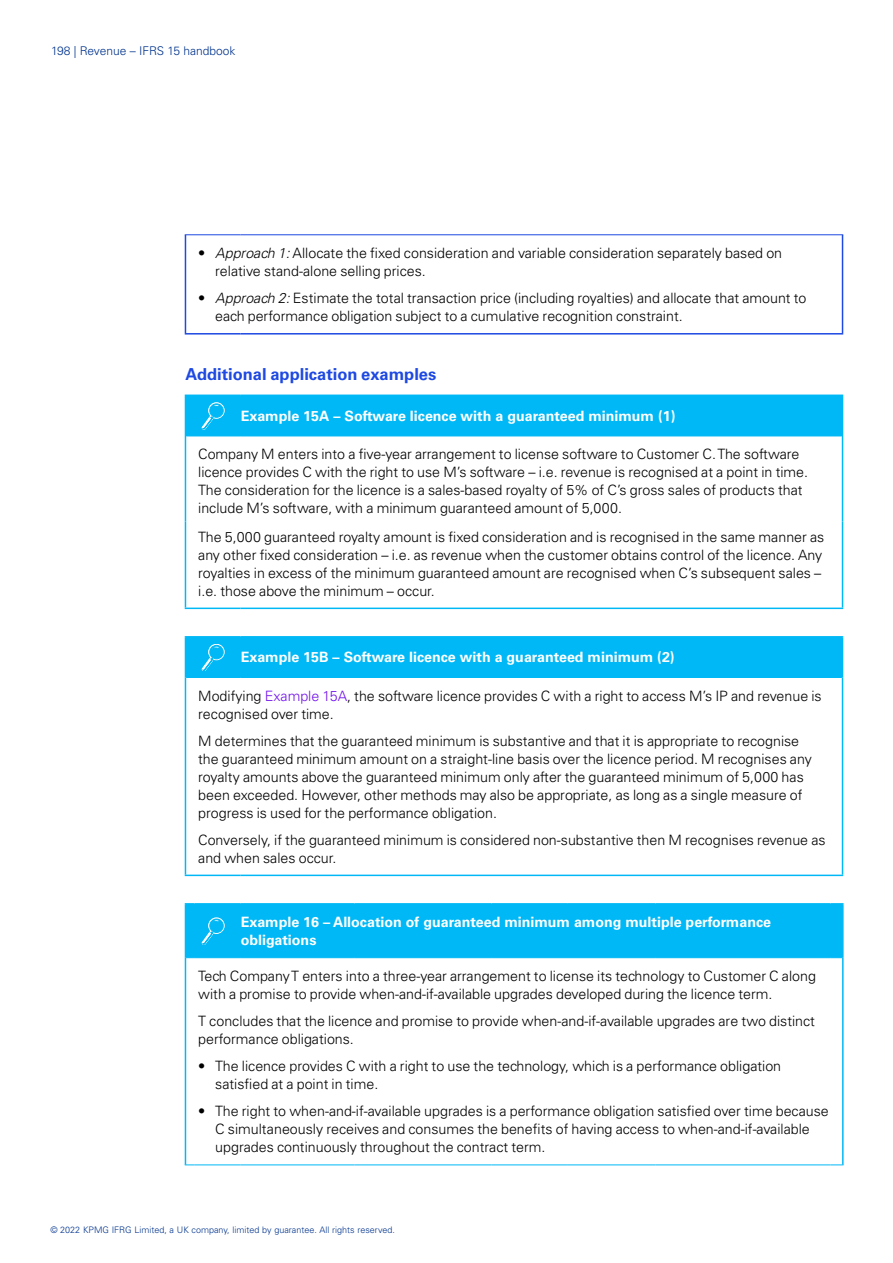
<style>
.page{position:relative;width:893px;height:1263px;background:#fff}
.page>*{position:absolute;margin:0;border:0;box-sizing:border-box;transform-origin:0 0}
.t1{font:700 16.5px "Univers LT Std";color:#1e49e2}
.t2{font:300 14.25px/18px "Univers LT Std";color:#000}
.t3{font:700 14.25px/18px "Univers LT Std";color:#fff}
.t4{font:300 12px "Univers LT Std";color:#00338d}
.t5{font:300 9px "Univers LT Std";color:#00338d}
.s1{font-style:italic}
.s2{color:#7213ea}
</style>
<div class="page">
<hr style="left:842px;top:235px;width:1px;height:98px;background:#1e49e2">
<hr style="left:185px;top:235px;width:1px;height:98px;background:#1e49e2">
<hr style="left:185px;top:333px;width:56px;height:2px;background:#1e49e2">
<hr style="left:241px;top:333px;width:602px;height:2px;background:#1e49e2">
<hr style="left:185px;top:234px;width:56px;height:1px;background:#1e49e2">
<hr style="left:241px;top:234px;width:602px;height:1px;background:#1e49e2">
<hr style="left:241px;top:395px;width:602px;height:1px;background:#00b8f5">
<hr style="left:842px;top:396px;width:1px;height:40px;background:#00b8f5">
<hr style="left:185px;top:436px;width:1px;height:86px;background:#00b8f5">
<hr style="left:186px;top:436px;width:55px;height:1px;background:#00b8f5">
<hr style="left:241px;top:436px;width:601px;height:1px;background:#00b8f5">
<hr style="left:842px;top:436px;width:1px;height:86px;background:#00b8f5">
<hr style="left:185px;top:522px;width:1px;height:86px;background:#00b8f5">
<hr style="left:185px;top:608px;width:56px;height:1px;background:#00b8f5">
<hr style="left:241px;top:608px;width:602px;height:1px;background:#00b8f5">
<hr style="left:842px;top:522px;width:1px;height:86px;background:#00b8f5">
<div style="left:185px;top:395px;width:657px;height:41px;background:#00b8f5"></div>
<hr style="left:185px;top:636px;width:56px;height:2px;background:#00b8f5">
<hr style="left:241px;top:636px;width:602px;height:2px;background:#00b8f5">
<hr style="left:842px;top:638px;width:1px;height:39px;background:#00b8f5">
<hr style="left:185px;top:677px;width:1px;height:198px;background:#00b8f5">
<hr style="left:186px;top:677px;width:55px;height:1px;background:#00b8f5">
<hr style="left:185px;top:875px;width:56px;height:1px;background:#00b8f5">
<hr style="left:241px;top:875px;width:602px;height:1px;background:#00b8f5">
<hr style="left:241px;top:677px;width:601px;height:1px;background:#00b8f5">
<hr style="left:842px;top:677px;width:1px;height:198px;background:#00b8f5">
<div style="left:185px;top:637px;width:657px;height:40px;background:#00b8f5"></div>
<hr style="left:185px;top:958px;width:1px;height:207px;background:#00b8f5">
<hr style="left:842px;top:958px;width:2px;height:207px;background:#00b8f5">
<hr style="left:194px;top:1165px;width:47px;height:1px;background:#00b8f5">
<hr style="left:241px;top:1165px;width:113px;height:1px;background:#00b8f5">
<hr style="left:354px;top:1165px;width:137px;height:1px;background:#00b8f5">
<hr style="left:491px;top:1165px;width:77px;height:1px;background:#00b8f5">
<hr style="left:568px;top:1165px;width:87px;height:1px;background:#00b8f5">
<hr style="left:655px;top:1165px;width:88px;height:1px;background:#00b8f5">
<hr style="left:743px;top:1165px;width:87px;height:1px;background:#00b8f5">
<svg style="left:830px;top:1165px;width:14px;height:1px"></svg>
<div style="left:185px;top:903px;width:659px;height:55px;background:#00b8f5"></div>
<p class="t4" style="left:51px;top:44px;width:186px">198 | Revenue – IFRS 15 handbook</p>
<p class="t2" style="left:215px;top:244px;width:568px;text-indent:-17px">• <span class="s1">Approach 1:</span> Allocate the fixed consideration and variable consideration separately based on relative stand-alone selling prices.</p>
<p class="t2" style="left:215px;top:289px;width:593px;text-indent:-17px">• <span class="s1">Approach 2:</span> Estimate the total transaction price (including royalties) and allocate that amount to each performance obligation subject to a cumulative recognition constraint.</p>
<p class="t1" style="left:185px;top:364px;width:252px">Additional application examples</p>
<p class="t3" style="left:241px;top:407px;width:436px">Example 15A – Software licence with a guaranteed minimum (1)</p>
<p class="t2" style="left:198px;top:445px;width:611px">Company M enters into a five-year arrangement to license software to Customer C. The software licence provides C with the right to use M’s software – i.e. revenue is recognised at a point in time.<br>The consideration for the licence is a sales-based royalty of 5% of C’s gross sales of products that include M’s software, with a minimum guaranteed amount of 5,000.</p>
<p class="t2" style="left:198px;top:527px;width:628px">The 5,000 guaranteed royalty amount is fixed consideration and is recognised in the same manner as any other fixed consideration – i.e. as revenue when the customer obtains control of the licence. Any royalties in excess of the minimum guaranteed amount are recognised when C’s subsequent sales – i.e. those above the minimum – occur.</p>
<p class="t3" style="left:241px;top:648px;width:435px">Example 15B – Software licence with a guaranteed minimum (2)</p>
<p class="t2" style="left:198px;top:686px;width:625px">Modifying <span class="s2">Example 15A</span>, the software licence provides C with a right to access M’s IP and revenue is recognised over time.</p>
<p class="t2" style="left:198px;top:731px;width:615px">M determines that the guaranteed minimum is substantive and that it is appropriate to recognise the guaranteed minimum amount on a straight-line basis over the licence period. M recognises any royalty amounts above the guaranteed minimum only after the guaranteed minimum of 5,000 has been exceeded. However, other methods may also be appropriate, as long as a single measure of progress is used for the performance obligation.</p>
<p class="t2" style="left:198px;top:830px;width:629px">Conversely, if the guaranteed minimum is considered non-substantive then M recognises revenue as and when sales occur.</p>
<p class="t3" style="left:241px;top:913px;width:532px">Example 16 – Allocation of guaranteed minimum among multiple performance obligations</p>
<p class="t2" style="left:198px;top:967px;width:619px">Tech Company T enters into a three-year arrangement to license its technology to Customer C along with a promise to provide when-and-if-available upgrades developed during the licence term.</p>
<p class="t2" style="left:198px;top:1012px;width:618px">T concludes that the licence and promise to provide when-and-if-available upgrades are two distinct performance obligations.</p>
<p class="t2" style="left:215px;top:1057px;width:567px;text-indent:-17px">• The licence provides C with a right to use the technology, which is a performance obligation satisfied at a point in time.</p>
<p class="t2" style="left:215px;top:1102px;width:615px;text-indent:-17px">• The right to when-and-if-available upgrades is a performance obligation satisfied over time because<br>C simultaneously receives and consumes the benefits of having access to when-and-if-available upgrades continuously throughout the contract term.</p>
<p class="t5" style="left:50px;top:1224px;width:346px">© 2022 KPMG IFRG Limited, a UK company, limited by guarantee. All rights reserved.</p>
</div>
